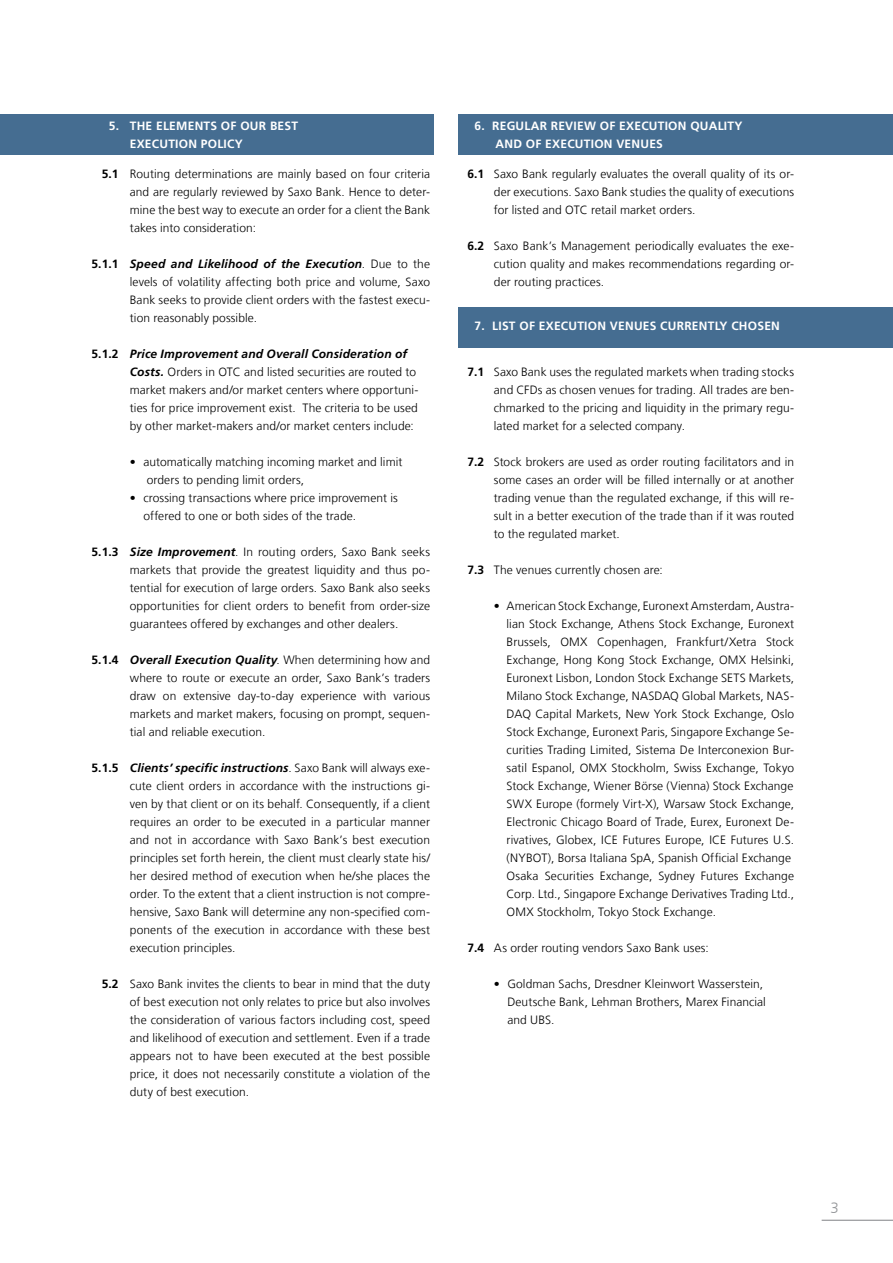
<style>
.page{position:relative;width:893px;height:1263px;background:#fff}
.page>*{position:absolute;margin:0;border:0;box-sizing:border-box;transform-origin:0 0}
.t1{font:300 15px "Frutiger LT Com";color:#939598}
.t2{font:300 12px/18px "Frutiger LT Com";letter-spacing:.005em;color:#000;text-align:justify}
.t3{font:700 12px "Frutiger LT Com";letter-spacing:.02em;color:#fff}
.t4{font:700 12px "Frutiger LT Com";color:#000}
.s1{font-weight:700;font-style:italic}
</style>
<div class="page">
<hr style="left:822px;top:1220px;width:71px;height:1px;background:#808285">
<div style="left:0;top:115px;width:434px;height:40px;background:#456d91"></div>
<div style="left:458px;top:115px;width:435px;height:40px;background:#456d91"></div>
<div style="left:458px;top:307px;width:435px;height:40px;background:#456d91"></div>
<p class="t3" style="left:109px;top:118px;width:87px">5. THE ELEMENTS</p>
<p class="t3" style="left:221px;top:118px;width:65px">OF OUR BEST</p>
<p class="t3" style="left:109px;top:136px;width:10px">EXECUTION</p>
<p class="t3" style="left:201px;top:136px;width:15px">POLICY</p>
<p class="t4" style="left:102px;top:167px;width:18px">5.1</p>
<p class="t2" style="left:130px;top:165px;width:302px">Routing determinations are mainly based on four criteria and are regularly reviewed by Saxo Bank. Hence to deter&shy;mine the best way to execute an order for a client the Bank takes into consideration:</p>
<p class="t2" style="left:130px;top:255px;width:302px"><span class="s1">Speed and Likelihood of the Execution</span>. Due to the levels of volatility affecting both price and volume, Saxo Bank seeks to provide client orders with the fastest execu&shy;tion reasonably possible.</p>
<p class="t2" style="left:130px;top:345px;width:290px;text-align:left"><span class="s1">Price Improvement and Overall Consideration of Costs.</span> Orders in OTC and listed securities are routed to market makers and/or market centers where opportuni&shy;ties for price improvement exist. The criteria to be used by other market-makers and/or market centers include:</p>
<p class="t2" style="left:147px;top:453px;width:257px;text-indent:-17px">• automatically matching incoming market and limit orders to pending limit orders,</p>
<p class="t2" style="left:143px;top:489px;width:256px;text-indent:-14px">• crossing transactions where price improvement is offered to one or both sides of the trade.</p>
<p class="t2" style="left:130px;top:543px;width:302px"><span class="s1">Size Improvement</span>. In routing orders, Saxo Bank seeks markets that provide the greatest liquidity and thus po&shy;tential for execution of large orders. Saxo Bank also seeks opportunities for client orders to benefit from order-size guarantees offered by exchanges and other dealers.</p>
<p class="t2" style="left:130px;top:651px;width:302px"><span class="s1">Overall Execution Quality</span>. When determining how and where to route or execute an order, Saxo Bank’s traders draw on extensive day-to-day experience with various markets and market makers, focusing on prompt, sequen&shy;tial and reliable execution.</p>
<p class="t2" style="left:130px;top:759px;width:302px"><span class="s1">Clients’ specific instructions</span>. Saxo Bank will always exe&shy;cute client orders in accordance with the instructions gi&shy;ven by that client or on its behalf. Consequently, if a client requires an order to be executed in a particular manner and not in accordance with Saxo Bank’s best execution principles set forth herein, the client must clearly state his/ her desired method of execution when he/she places the order. To the extent that a client instruction is not compre&shy;hensive, Saxo Bank will determine any non-specified com&shy;ponents of the execution in accordance with these best execution principles.</p>
<p class="t2" style="left:130px;top:975px;width:302px">Saxo Bank invites the clients to bear in mind that the duty of best execution not only relates to price but also involves the consideration of various factors including cost, speed and likelihood of execution and settlement. Even if a trade appears not to have been executed at the best possible price, it does not necessarily constitute a violation of the duty of best execution.</p>
<p class="t4" style="left:92px;top:257px;width:28px">5.1.1</p>
<p class="t4" style="left:92px;top:347px;width:28px">5.1.2</p>
<p class="t4" style="left:92px;top:545px;width:28px">5.1.3</p>
<p class="t4" style="left:92px;top:653px;width:28px">5.1.4</p>
<p class="t4" style="left:92px;top:761px;width:28px">5.1.5</p>
<p class="t4" style="left:102px;top:977px;width:18px">5.2</p>
<p class="t3" style="left:475px;top:118px;width:153px">6. REGULAR REVIEW OF EXECUTION</p>
<p class="t3" style="left:690px;top:118px;width:35px">QUALITY</p>
<p class="t3" style="left:496px;top:136px;width:58px">AND OF EXECUTION</p>
<p class="t3" style="left:616px;top:136px;width:17px">VENUES</p>
<p class="t4" style="left:467px;top:167px;width:18px">6.1</p>
<p class="t4" style="left:467px;top:239px;width:18px">6.2</p>
<p class="t2" style="left:494px;top:165px;width:302px">Saxo Bank regularly evaluates the overall quality of its or&shy;der executions. Saxo Bank studies the quality of executions for listed and OTC retail market orders.</p>
<p class="t2" style="left:494px;top:237px;width:302px">Saxo Bank’s Management periodically evaluates the exe&shy;cution quality and makes recommendations regarding or&shy;der routing practices.</p>
<p class="t3" style="left:475px;top:319px;width:25px">7. LIST</p>
<p class="t3" style="left:519px;top:319px;width:28px">OF EXECUTION</p>
<p class="t3" style="left:610px;top:319px;width:17px">VENUES</p>
<p class="t3" style="left:660px;top:319px;width:40px">CU RRENTLY</p>
<p class="t3" style="left:731px;top:319px;width:26px">CHOSEN</p>
<p class="t4" style="left:467px;top:365px;width:18px">7.1</p>
<p class="t4" style="left:467px;top:455px;width:18px">7.2</p>
<p class="t4" style="left:467px;top:563px;width:18px">7.3</p>
<p class="t4" style="left:467px;top:941px;width:18px">7.4</p>
<p class="t2" style="left:494px;top:363px;width:302px">Saxo Bank uses the regulated markets when trading stocks and CFDs as chosen venues for trading. All trades are ben&shy;chmarked to the pricing and liquidity in the primary regu&shy;lated market for a selected company.</p>
<p class="t2" style="left:494px;top:453px;width:302px">Stock brokers are used as order routing facilitators and in some cases an order will be filled internally or at another trading venue than the regulated exchange, if this will re&shy;sult in a better execution of the trade than if it was routed to the regulated market.</p>
<p class="t2" style="left:494px;top:561px;width:171px">The venues currently chosen are:</p>
<p class="t2" style="left:507px;top:597px;width:289px;text-align:left">American Stock Exchange, Euronext Amsterdam, Austra&shy;lian Stock Exchange, Athens Stock Exchange, Euronext Brussels, OMX Copenhagen, Frankfurt/Xetra Stock Exchange, Hong Kong Stock Exchange, OMX Helsinki, Euronext Lisbon, London Stock Exchange SETS Markets, Milano Stock Exchange, NASDAQ Global Markets, NAS-DAQ Capital Markets, New York Stock Exchange, Oslo Stock Exchange, Euronext Paris, Singapore Exchange Se&shy;curities Trading Limited, Sistema De Interconexion Bur&shy;satil Espanol, OMX Stockholm, Swiss Exchange, Tokyo Stock Exchange, Wiener Börse (Vienna) Stock Exchange SWX Europe (formely Virt-X), Warsaw Stock Exchange, Electronic Chicago Board of Trade, Eurex, Euronext De&shy;rivatives, Globex, ICE Futures Europe, ICE Futures U.S. (NYBOT), Borsa Italiana SpA, Spanish Official Exchange Osaka Securities Exchange, Sydney Futures Exchange Corp. Ltd., Singapore Exchange Derivatives Trading Ltd., OMX Stockholm, Tokyo Stock Exchange.</p>
<p class="t2" style="left:494px;top:939px;width:217px">As order routing vendors Saxo Bank uses:</p>
<p class="t2" style="left:507px;top:975px;width:260px;text-align:left;text-indent:-14px">• Goldman Sachs, Dresdner Kleinwort Wasserstein,<br>Deutsche Bank, Lehman Brothers, Marex Financial and UBS.</p>
<p class="t2" style="left:494px;top:597px;width:7px">•</p>
<p class="t1" style="left:831px;top:1199px;width:10px">3</p>
</div>
